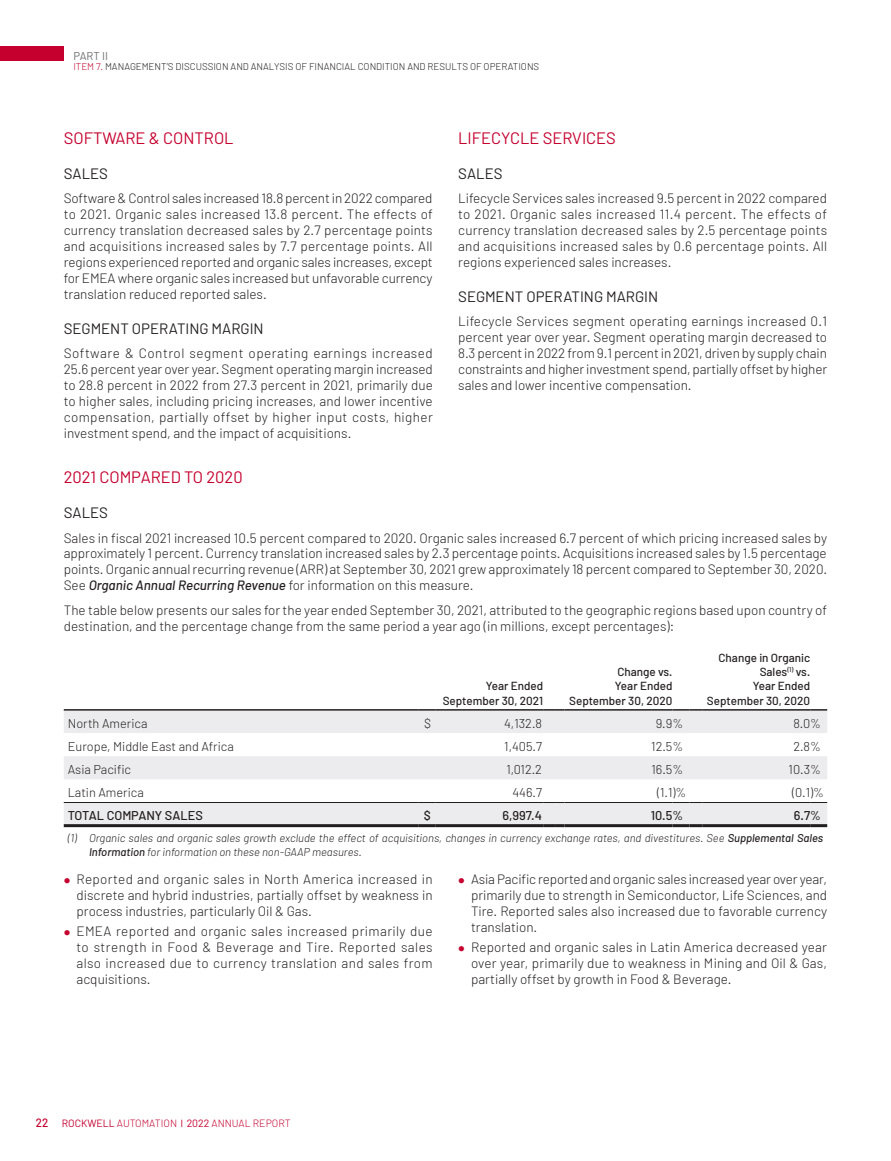
<style>
.page{position:relative;width:891px;height:1161px;background:#fff}
.page>*{position:absolute;margin:0;border:0;box-sizing:border-box;transform-origin:0 0}
.title4{font:16.5px "Barlow";color:#c5002e}
.title5{font:15px "Barlow";color:#231f20}
.p_span{font:300 13.5px/15.9px "Barlow";color:#231f20;text-align:justify}
.tab_current_R{font:300 12.75px "Barlow";color:#231f20}
.tab_current_L{font:300 12.75px "Barlow";color:#231f20}
.tab_bold_L{font:500 12.75px "Barlow";color:#231f20}
.tab_bold_R{font:500 12.75px "Barlow";color:#231f20}
.tab_header_R{font:500 11.7px/14.2px "Barlow";color:#231f20;text-align:right}
.tab_footnote{font:italic 300 11.25px/14.2px "Barlow";color:#231f20}
.t1{font:11.25px "Barlow";color:#6c6d70}
.t2{font:300 10.5px "Barlow";color:#c5002e}
.t3{font:300 9.75px "Barlow";color:#231f20}
.t4{font:300 9.75px "Barlow";color:#c5002e}
.s1{color:#c5002e}
.s2{font-weight:500;font-style:italic}
.s3{font-weight:500}
.s4{font-weight:500;font-size:12px}
.s5{font-weight:400}
</style>
<div class="page">
<div style="left:0;top:46px;width:64px;height:15px;background:#c5002e"></div>
<svg style="left:64px;top:711px;width:763px;height:113px;fill:#ececee"></svg>
<hr style="left:64px;top:709px;width:354px;height:2px;background:#231f20">
<svg style="left:418px;top:709px;width:17px;height:2px"></svg>
<hr style="left:435px;top:709px;width:108px;height:2px;background:#231f20">
<svg style="left:543px;top:709px;width:21px;height:2px"></svg>
<hr style="left:564px;top:709px;width:108px;height:2px;background:#231f20">
<svg style="left:672px;top:709px;width:30px;height:2px"></svg>
<hr style="left:702px;top:709px;width:108px;height:2px;background:#231f20">
<svg style="left:810px;top:709px;width:17px;height:2px"></svg>
<hr style="left:64px;top:802px;width:354px;height:1px;background:#231f20">
<svg style="left:418px;top:802px;width:17px;height:1px"></svg>
<hr style="left:435px;top:802px;width:108px;height:1px;background:#231f20">
<svg style="left:543px;top:802px;width:21px;height:1px"></svg>
<hr style="left:564px;top:802px;width:108px;height:1px;background:#231f20">
<svg style="left:672px;top:802px;width:30px;height:1px"></svg>
<hr style="left:702px;top:802px;width:108px;height:1px;background:#231f20">
<svg style="left:810px;top:802px;width:17px;height:1px"></svg>
<hr style="left:64px;top:824px;width:354px;height:3px;background:#231f20">
<hr style="left:418px;top:824px;width:17px;height:3px;background:#231f20">
<hr style="left:435px;top:824px;width:108px;height:3px;background:#231f20">
<svg style="left:543px;top:824px;width:21px;height:3px"></svg>
<hr style="left:564px;top:824px;width:108px;height:3px;background:#231f20">
<hr style="left:672px;top:824px;width:17px;height:3px;background:#231f20">
<svg style="left:689px;top:824px;width:13px;height:3px"></svg>
<hr style="left:702px;top:824px;width:108px;height:3px;background:#231f20">
<hr style="left:810px;top:824px;width:17px;height:3px;background:#231f20">
<p class="t1" style="left:73px;top:49px;width:36px">PART II</p>
<p class="t4" style="left:73px;top:60px;width:10px">Item</p>
<p class="t3" style="left:96px;top:60px;width:23px"><span class="s1">7.</span> Management</p>
<p class="t3" style="left:167px;top:60px;width:21px">’s Discussion</p>
<p class="t3" style="left:231px;top:60px;width:7px">and</p>
<p class="t3" style="left:251px;top:60px;width:12px">Analysis</p>
<p class="t3" style="left:295px;top:60px;width:26px">of Financial</p>
<p class="t3" style="left:358px;top:60px;width:12px">Condition</p>
<p class="t3" style="left:407px;top:60px;width:7px">and</p>
<p class="t3" style="left:428px;top:60px;width:13px">Results</p>
<p class="t3" style="left:470px;top:60px;width:26px">of Operations</p>
<p class="title4" style="left:64px;top:128px;width:171px">SOFTWARE &amp; CONTROL</p>
<p class="title5" style="left:64px;top:164px;width:46px">SALES</p>
<p class="p_span" style="left:64px;top:190px;width:371px">Software &amp; Control sales increased 18.8 percent in 2022 compared to 2021. Organic sales increased 13.8 percent. The effects of currency translation decreased sales by 2.7 percentage points and acquisitions increased sales by 7.7 percentage points. All regions experienced reported and organic sales increases, except for EMEA where organic sales increased but unfavorable currency translation reduced reported sales.</p>
<p class="title5" style="left:64px;top:319px;width:201px">SEGMENT OPERATING MARGIN</p>
<p class="p_span" style="left:64px;top:345px;width:371px">Software &amp; Control segment operating earnings increased 25.6 percent year over year. Segment operating margin increased to 28.8 percent in 2022 from 27.3 percent in 2021, primarily due to higher sales, including pricing increases, and lower incentive compensation, partially offset by higher input costs, higher investment spend, and the impact of acquisitions.</p>
<p class="title4" style="left:458px;top:128px;width:159px">LIFECYCLE SERVICES</p>
<p class="title5" style="left:458px;top:164px;width:46px">SALES</p>
<p class="p_span" style="left:458px;top:190px;width:370px">Lifecycle Services sales increased 9.5 percent in 2022 compared to 2021. Organic sales increased 11.4 percent. The effects of currency translation decreased sales by 2.5 percentage points and acquisitions increased sales by 0.6 percentage points. All regions experienced sales increases.</p>
<p class="title5" style="left:458px;top:287px;width:201px">SEGMENT OPERATING MARGIN</p>
<p class="p_span" style="left:458px;top:313px;width:371px">Lifecycle Services segment operating earnings increased 0.1 percent year over year. Segment operating margin decreased to 8.3 percent in 2022 from 9.1 percent in 2021, driven by supply chain constraints and higher investment spend, partially offset by higher sales and lower incentive compensation.</p>
<p class="title4" style="left:64px;top:467px;width:181px">2021 COMPARED TO 2020</p>
<p class="title5" style="left:64px;top:503px;width:46px">SALES</p>
<p class="p_span" style="left:64px;top:529px;width:765px">Sales in fiscal 2021 increased 10.5 percent compared to 2020. Organic sales increased 6.7 percent of which pricing increased sales by approximately 1 percent. Currency translation increased sales by 2.3 percentage points. Acquisitions increased sales by 1.5 percentage points. Organic annual recurring revenue (ARR) at September 30, 2021 grew approximately 18 percent compared to September 30, 2020.<br>See <span class="s2">Organic Annual Recurring Revenue</span> for information on this measure.</p>
<p class="p_span" style="left:64px;top:601px;width:765px">The table below presents our sales for the year ended September 30, 2021, attributed to the geographic regions based upon country of destination, and the percentage change from the same period a year ago (in millions, except percentages):</p>
<p class="tab_header_R" style="left:443px;top:679px;width:102px">Year Ended<br>September 30, 2021</p>
<p class="tab_header_R" style="left:617px;top:665px;width:57px">Change vs.</p>
<p class="tab_header_R" style="left:569px;top:679px;width:105px">Year Ended<br>September 30, 2020</p>
<p class="tab_header_R" style="left:719px;top:650px;width:93px">Change in Organic</p>
<p class="tab_header_R" style="left:760px;top:665px;width:52px">Sales<sup>(1)</sup> vs.</p>
<p class="tab_header_R" style="left:707px;top:679px;width:105px">Year Ended<br>September 30, 2020</p>
<p class="tab_current_L" style="left:68px;top:715px;width:81px">North America</p>
<p class="tab_current_R" style="left:424px;top:715px;width:8px">$</p>
<p class="tab_current_R" style="left:504px;top:715px;width:39px">4,132.8</p>
<p class="tab_current_R" style="left:656px;top:715px;width:29px">9.9%</p>
<p class="tab_current_R" style="left:793px;top:715px;width:29px">8.0%</p>
<p class="tab_current_L" style="left:68px;top:738px;width:168px">Europe, Middle East and Africa</p>
<p class="tab_current_R" style="left:504px;top:738px;width:39px">1,405.7</p>
<p class="tab_current_R" style="left:651px;top:738px;width:34px">12.5%</p>
<p class="tab_current_R" style="left:793px;top:738px;width:29px">2.8%</p>
<p class="tab_current_L" style="left:68px;top:762px;width:65px">Asia Pacific</p>
<p class="tab_current_R" style="left:507px;top:762px;width:37px">1,012.2</p>
<p class="tab_current_R" style="left:652px;top:762px;width:33px">16.5%</p>
<p class="tab_current_R" style="left:789px;top:762px;width:34px">10.3%</p>
<p class="tab_current_L" style="left:68px;top:785px;width:78px">Latin America</p>
<p class="tab_current_R" style="left:512px;top:785px;width:31px">446.7</p>
<p class="tab_current_R" style="left:657px;top:785px;width:31px">(1.1)%</p>
<p class="tab_current_R" style="left:792px;top:785px;width:34px">(0.1)%</p>
<p class="tab_bold_L" style="left:68px;top:808px;width:137px">TOTAL COMPANY SALES</p>
<p class="tab_bold_R" style="left:424px;top:808px;width:8px">$</p>
<p class="tab_bold_R" style="left:502px;top:808px;width:41px">6,997.4</p>
<p class="tab_bold_R" style="left:651px;top:808px;width:34px">10.5%</p>
<p class="tab_bold_R" style="left:794px;top:808px;width:28px">6.7%</p>
<p class="tab_footnote" style="left:89px;top:831px;width:736px;text-indent:-21px">(1) Organic sales and organic sales growth exclude the effect of acquisitions, changes in currency exchange rates, and divestitures. See <span class="s3">Supplemental Sales<br>Information</span> for information on these non-GAAP measures.</p>
<p class="p_span" style="left:77px;top:871px;width:358px">Reported and organic sales in North America increased in discrete and hybrid industries, partially offset by weakness in process industries, particularly Oil &amp; Gas.</p>
<p class="p_span" style="left:77px;top:923px;width:358px">EMEA reported and organic sales increased primarily due to strength in Food &amp; Beverage and Tire. Reported sales also increased due to currency translation and sales from acquisitions.</p>
<p class="p_span" style="left:471px;top:871px;width:358px">Asia Pacific reported and organic sales increased year over year, primarily due to strength in Semiconductor, Life Sciences, and Tire. Reported sales also increased due to favorable currency translation.</p>
<p class="p_span" style="left:471px;top:939px;width:358px">Reported and organic sales in Latin America decreased year over year, primarily due to weakness in Mining and Oil &amp; Gas, partially offset by growth in Food &amp; Beverage.</p>
<p class="t2" style="left:36px;top:1116px;width:256px"><span class="s4">22</span> <span class="s5">ROCKWELL</span> AUTOMATION ❘ <span class="s5">2022</span> ANNUAL REPORT</p>
</div>
